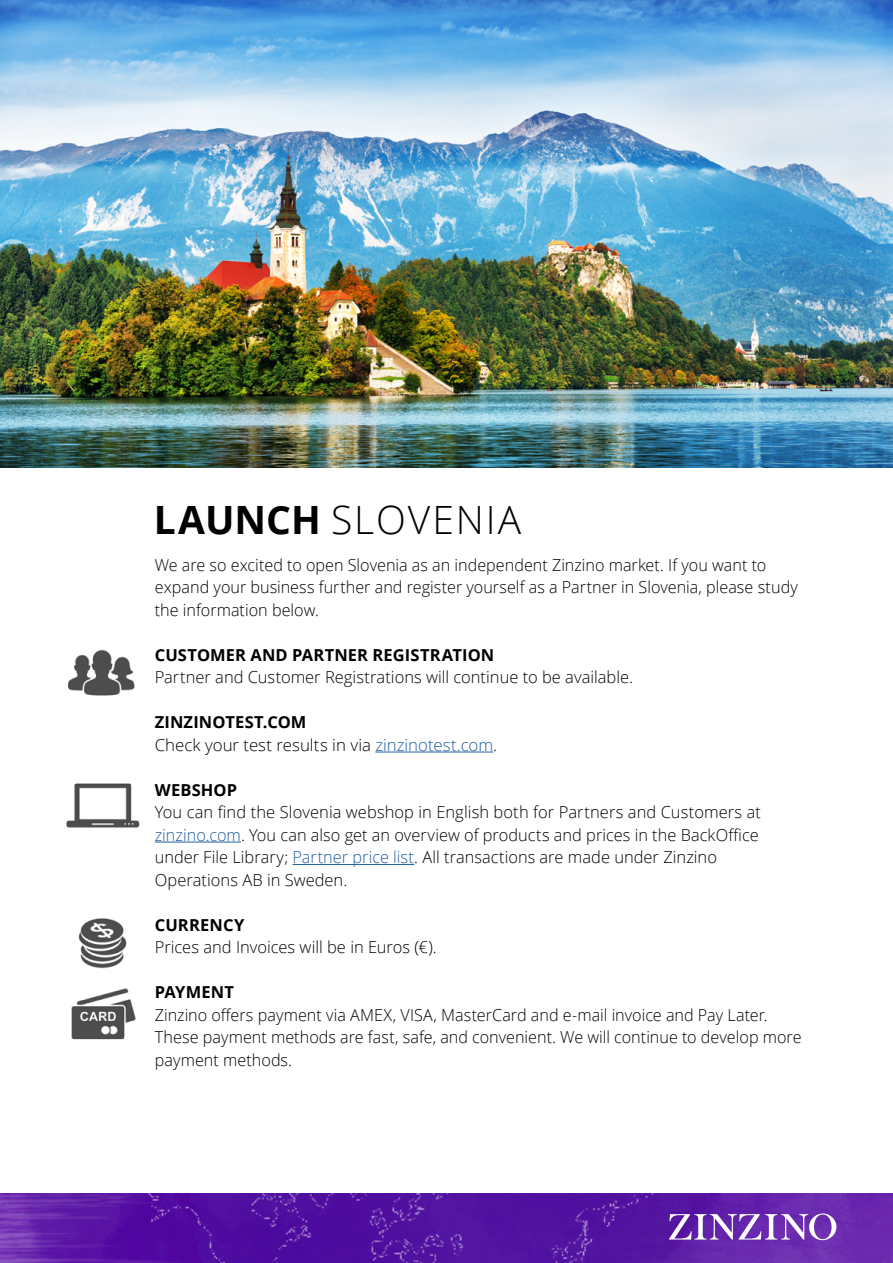
<style>
.page{position:relative;width:893px;height:1263px;background:#fff}
.page>*{position:absolute;margin:0;border:0;box-sizing:border-box;transform-origin:0 0}
.t1{font:300 39px "Open Sans";letter-spacing:.05em;color:#000}
.t2{font:300 16.5px/22.5px "Open Sans";color:#000}
.t3{font:700 16.5px "Open Sans";letter-spacing:.01em;color:#000}
.s1{font-weight:700}
.s2{color:#215e9e}
</style>
<div class="page">
<img style="left:0;top:1194px;width:893px;height:69px">
<svg style="left:669px;top:1213px;width:167px;height:27px"></svg>
<hr style="left:375px;top:752px;width:118px;height:1px;background:#215e9e">
<hr style="left:155px;top:842px;width:86px;height:1px;background:#215e9e">
<hr style="left:293px;top:864px;width:121px;height:1px;background:#215e9e">
<img style="left:68px;top:649px;width:67px;height:47px">
<img style="left:66px;top:783px;width:74px;height:45px">
<div style="left:83px;top:790px;width:38px;height:27px;background:#fff"></div>
<img style="left:0;top:0;width:893px;height:468px">
<img style="left:78px;top:918px;width:49px;height:51px">
<img style="left:71px;top:988px;width:65px;height:52px">
<h1 class="t1" style="left:154px;top:493px;width:369px"><span class="s1">LAUNCH</span> SLOVENIA</h1>
<p class="t2" style="left:155px;top:553px;width:645px">We are so excited to open Slovenia as an independent Zinzino market. If you want to expand your business further and register yourself as a Partner in Slovenia, please study the information below.</p>
<p class="t3" style="left:155px;top:643px;width:341px">CUSTOMER AND PARTNER REGISTRATION</p>
<p class="t2" style="left:155px;top:666px;width:480px">Partner and Customer Registrations will continue to be available.</p>
<p class="t2" style="left:155px;top:711px;width:344px"><span class="s1">ZINZINOTEST.COM<br></span>Check your test results in via <span class="s2">zinzinotest.com</span>.</p>
<p class="t3" style="left:155px;top:778px;width:84px">WEBSHOP</p>
<p class="t2" style="left:155px;top:801px;width:608px">You can find the Slovenia webshop in English both for Partners and Customers at <span class="s2">zinzino.com</span>. You can also get an overview of products and prices in the BackOffice under File Library; <span class="s2">Partner price list</span>. All transactions are made under Zinzino Operations AB in Sweden.</p>
<p class="t3" style="left:155px;top:913px;width:91px">CURRENCY</p>
<p class="t2" style="left:155px;top:936px;width:283px">Prices and Invoices will be in Euros (€).</p>
<p class="t3" style="left:155px;top:981px;width:81px">PAYMENT</p>
<p class="t2" style="left:155px;top:1003px;width:648px">Zinzino offers payment via AMEX, VISA, MasterCard and e-mail invoice and Pay Later.<br>These payment methods are fast, safe, and convenient. We will continue to develop more payment methods.</p>
</div>
